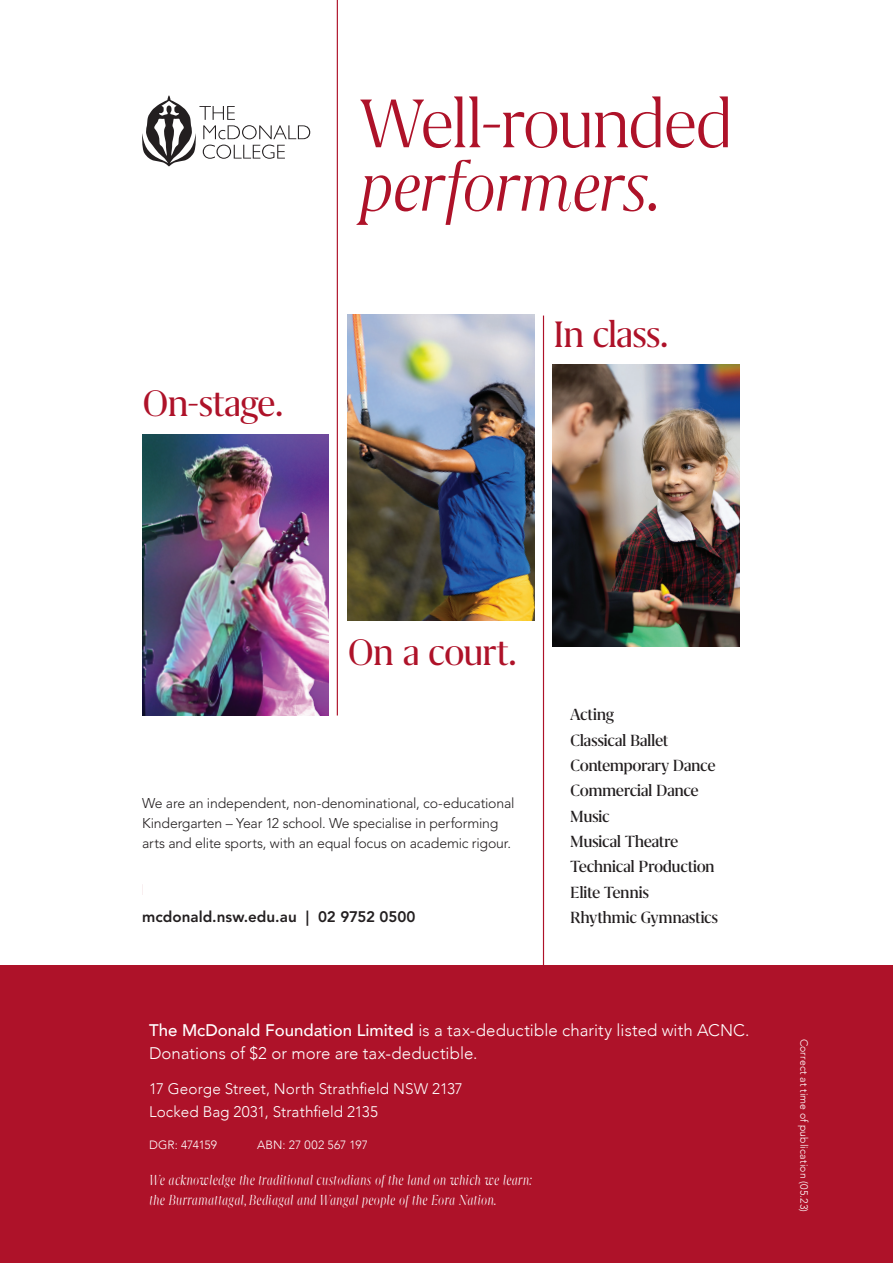
<style>
.page{position:relative;width:893px;height:1263px;background:#fff}
.page>*{position:absolute;margin:0;border:0;box-sizing:border-box;transform-origin:0 0}
.t1{font:300 79.5px/63.4px "Grifo M";letter-spacing:-.035em;color:#ae1229}
.t2{font:42.45px "Grifo M";letter-spacing:-.035em;color:#ae1229}
.t3{font:500 18.6px/25.3px "Grifo M";letter-spacing:-.03em;color:#231f20}
.t4{font:italic 300 16.8px/20.1px "Grifo L";letter-spacing:.025em;color:#fff;scale:.85 1}
.Body_bold{font:300 16.8px/22.6px "Avenir";letter-spacing:.005em;color:#fff}
.Body_copy{font:300 15.3px/22.6px "Avenir";letter-spacing:.005em;color:#fff}
.t5{font:800 15.15px "Avenir LT Std";color:#231f20}
.t6{font:300 14.1px/20px "Avenir LT Std";letter-spacing:-.01em;color:#231f20}
.Body_copy_SMALL{font:300 12px "Avenir";letter-spacing:.01em;color:#fff}
.Body_copy_SMALL-2{font:300 12px "Avenir";letter-spacing:-.01em;color:#fff}
.Body_copy_SMALL-3{font:300 10.5px "Avenir";letter-spacing:.015em;color:#fff}
.s1{font-style:italic}
.s2{font-weight:500}
</style>
<div class="page">
<div style="left:0;top:965px;width:893px;height:298px;background:#ae1229"></div>
<img style="left:142px;top:434px;width:187px;height:281px">
<img style="left:348px;top:315px;width:186px;height:306px">
<img style="left:553px;top:364px;width:186px;height:282px">
<svg style="left:142px;top:95px;width:168px;height:72px"></svg>
<hr style="left:337px;top:0;width:1px;height:715px;background:#ae1229">
<hr style="left:543px;top:316px;width:1px;height:673px;background:#ae1229">
<p class="t2" style="left:142px;top:382px;width:143px">On-stage.</p>
<p class="t1" style="left:359px;top:91px;width:376px">Well-rounded <span class="s1">performers.</span></p>
<p class="t2" style="left:553px;top:312px;width:117px">In class.</p>
<p class="t2" style="left:348px;top:631px;width:171px">On a court.</p>
<p class="t6" style="left:142px;top:793px;width:374px">We are an independent, non-denominational, co-educational<br>Kindergarten – Year 12 school. We specialise in performing arts and elite sports, with an equal focus on academic rigour.</p>
<p class="t3" style="left:570px;top:702px;width:147px">Acting<br>Classical Ballet<br>Contemporary Dance<br>Commercial Dance<br>Music<br>Musical Theatre<br>Technical Production<br>Elite Tennis</p>
<p class="t5" style="left:142px;top:908px;width:275px">mcdonald.nsw.edu.au | 02 9752 0500</p>
<p class="t3" style="left:570px;top:904px;width:149px">Rhythmic Gymnastics</p>
<p class="Body_bold" style="left:149px;top:1019px;width:602px"><span class="s2">The McDonald Foundation Limited</span> is a tax-deductible charity listed with ACNC.<br>Donations of $2 or more are tax-deductible.</p>
<p class="Body_copy" style="left:149px;top:1078px;width:315px">17 George Street, North Strathfield NSW 2137<br>Locked Bag 2031, Strathfield 2135</p>
<p class="Body_copy_SMALL-2" style="left:149px;top:1137px;width:69px">DGR: 474159</p>
<p class="Body_copy_SMALL" style="left:257px;top:1137px;width:113px">ABN: 27 002 567 197</p>
<h1 class="t4" style="left:150px;top:1170px;width:451px">We acknowledge the traditional custodians of the land on which we learn: the Burramattagal, Bediagal and Wangal people of the Eora Nation.</h1>
<p class="Body_copy_SMALL-3" style="left:810px;top:1038px;width:175px;rotate:90deg">Correct at time of publication (05.23)</p>
</div>
